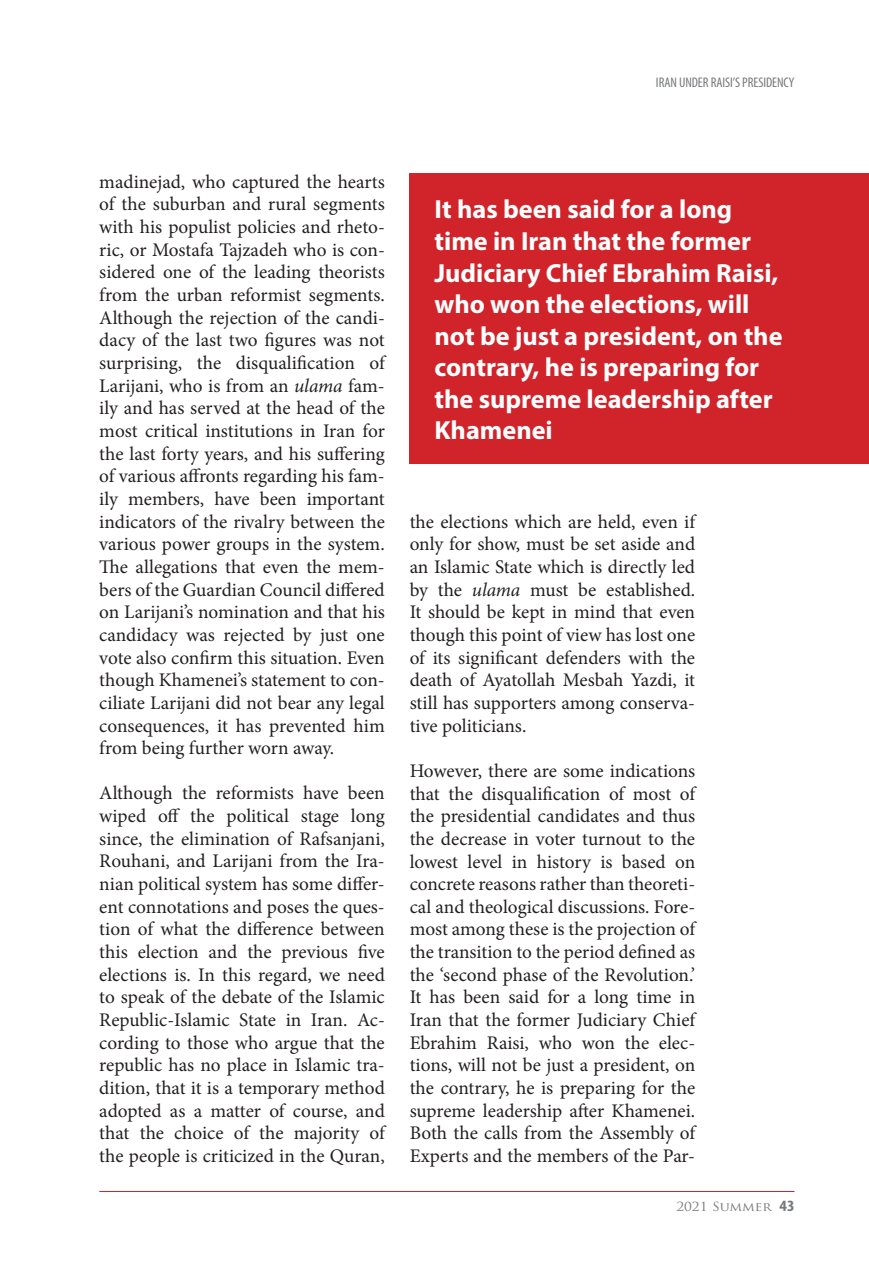
<style>
.page{position:relative;width:869px;height:1261px;background:#fff}
.page>*{position:absolute;margin:0;border:0;box-sizing:border-box;transform-origin:0 0}
.t1{font:700 26.25px/31.5px "Myriad Pro";color:#fff}
.t2{font:19.25px/22.6px "Minion Pro";color:#231f20;text-align:justify}
.t3{font:condensed 14px "Myriad Pro";letter-spacing:-.005em;color:#76787b}
.t4{font:12.25px "Trajan Pro";color:#76787b;scale:1.11 1}
.s1{font-style:italic}
.s2{font-family:"Myriad Pro";font-weight:700;font-stretch:condensed;font-size:15.75px}
</style>
<div class="page">
<hr style="left:99px;top:1190px;width:695px;height:1px;background:#d1232a">
<div style="left:409px;top:174px;width:459px;height:290px;background:#d1232a"></div>
<p class="t3" style="left:655px;top:74px;width:140px">IRAN UNDER RAISI’S PRESIDENCY</p>
<p class="t2" style="left:99px;top:170px;width:287px">madinejad, who captured the hearts of the suburban and rural segments with his populist policies and rheto&shy;ric, or Mostafa Tajzadeh who is con&shy;sidered one of the leading theorists from the urban reformist segments.<br>Although the rejection of the candi&shy;dacy of the last two figures was not surprising, the disqualification of Larijani, who is from an <span class="s1">ulama</span> fam&shy;ily and has served at the head of the most critical institutions in Iran for the last forty years, and his suffering of various affronts regarding his fam&shy;ily members, have been important indicators of the rivalry between the various power groups in the system.<br>The allegations that even the mem&shy;bers of the Guardian Council differed on Larijani’s nomination and that his candidacy was rejected by just one vote also confirm this situation. Even though Khamenei’s statement to con&shy;ciliate Larijani did not bear any legal consequences, it has prevented him from being further worn away.</p>
<p class="t2" style="left:99px;top:781px;width:287px">Although the reformists have been wiped off the political stage long since, the elimination of Rafsanjani, Rouhani, and Larijani from the Ira&shy;nian political system has some differ&shy;ent connotations and poses the ques&shy;tion of what the difference between this election and the previous five elections is. In this regard, we need to speak of the debate of the Islamic Republic-Islamic State in Iran. Ac&shy;cording to those who argue that the republic has no place in Islamic tra&shy;dition, that it is a temporary method adopted as a matter of course, and that the choice of the majority of the people is criticized in the Quran,</p>
<h1 class="t1" style="left:434px;top:193px;width:349px">It has been said for a long time in Iran that the former<br>Judiciary Chief Ebrahim Raisi, who won the elections, will not be just a president, on the contrary, he is preparing for the supreme leadership after<br>Khamenei</h1>
<p class="t2" style="left:409px;top:510px;width:287px">the elections which are held, even if only for show, must be set aside and an Islamic State which is directly led by the <span class="s1">ulama</span> must be established.<br>It should be kept in mind that even though this point of view has lost one of its significant defenders with the death of Ayatollah Mesbah Yazdi, it still has supporters among conserva&shy;tive politicians.</p>
<p class="t2" style="left:409px;top:759px;width:287px">However, there are some indications that the disqualification of most of the presidential candidates and thus the decrease in voter turnout to the lowest level in history is based on concrete reasons rather than theoreti&shy;cal and theological discussions. Fore&shy;most among these is the projection of the transition to the period defined as the ‘second phase of the Revolution.’ It has been said for a long time in Iran that the former Judiciary Chief Ebrahim Raisi, who won the elec&shy;tions, will not be just a president, on the contrary, he is preparing for the supreme leadership after Khamenei.<br>Both the calls from the Assembly of Experts and the members of the Par-</p>
<p class="t4" style="left:676px;top:1198px;width:108px">2021 SUMMER <span class="s2">43</span></p>
</div>
